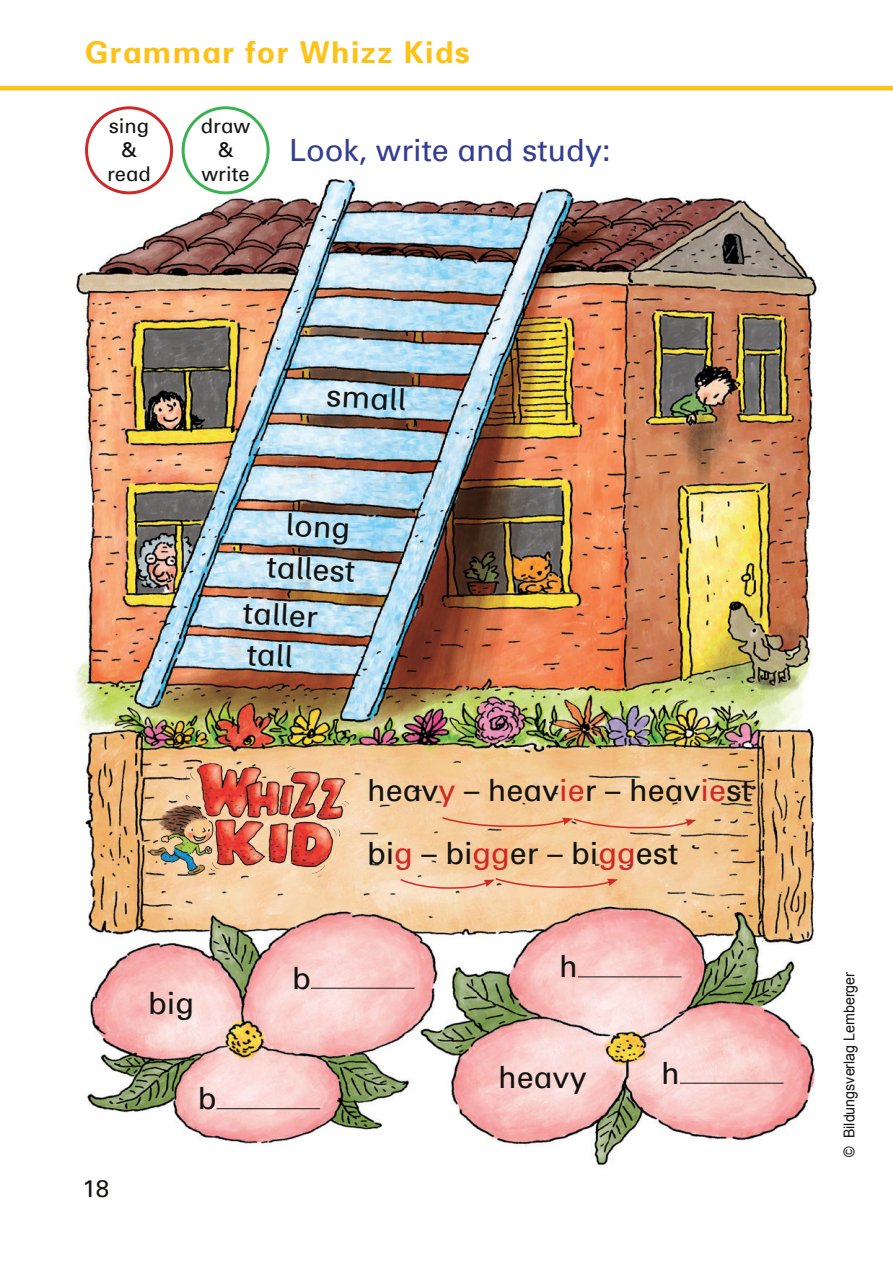
<style>
.page{position:relative;width:893px;height:1263px;background:#fff}
.page>*{position:absolute;margin:0;border:0;box-sizing:border-box;transform-origin:0 0}
.t1{font:30.6px/63.8px "KWB";color:#121311}
.t2{font:30.6px "KWB";color:#343e91}
.t3{font:700 30px "KWB";letter-spacing:.05em;color:#fec115}
.t4{font:24px "KWB";color:#121311}
.t5{font:20.25px/24.3px "KWB";color:#121311;text-align:center}
.t6{font:15px "Arial";color:#121311;scale:.95 1}
.s1{color:#d02727}
</style>
<div class="page">
<img style="left:74px;top:168px;width:745px;height:998px">
<hr style="left:0;top:86px;width:893px;height:4px;background:#fec115">
<hr style="left:578px;top:976px;width:104px;height:1px;background:#121311">
<hr style="left:680px;top:1083px;width:104px;height:1px;background:#121311">
<hr style="left:311px;top:988px;width:104px;height:1px;background:#121311">
<hr style="left:216px;top:1108px;width:104px;height:1px;background:#121311">
<img style="left:148px;top:760px;width:205px;height:119px">
<svg style="left:399px;top:877px;width:219px;height:12px;background:#f0bb99"></svg>
<svg style="left:441px;top:816px;width:255px;height:13px;background:#efb78d"></svg>
<div style="left:182px;top:106px;width:88px;height:88px;border:3px solid #38b350;border-radius:50%"></div>
<div style="left:85px;top:106px;width:88px;height:88px;border:3px solid #d02727;border-radius:50%"></div>
<p class="t3" style="left:85px;top:35px;width:386px">Grammar for Whizz Kids</p>
<p class="t5" style="left:107px;top:113px;width:45px">sing &amp; read</p>
<p class="t5" style="left:201px;top:113px;width:51px">draw &amp; write</p>
<p class="t2" style="left:289px;top:131px;width:323px">Look, write and study:</p>
<p class="t1" style="left:328px;top:363px;width:81px;rotate:3deg">small</p>
<p class="t1" style="left:287px;top:492px;width:66px;rotate:3deg">long</p>
<p class="t1" style="left:268px;top:534px;width:90px;rotate:3deg">tallest</p>
<p class="t1" style="left:245px;top:580px;width:76px;rotate:3deg">taller</p>
<p class="t1" style="left:249px;top:622px;width:47px;rotate:3deg">tall</p>
<p class="t4" style="left:82px;top:1174px;width:28px">18</p>
<p class="t1" style="left:148px;top:971px;width:47px">big</p>
<p class="t1" style="left:198px;top:1066px;width:20px">b</p>
<p class="t1" style="left:292px;top:945px;width:20px">b</p>
<p class="t1" style="left:367px;top:757px;width:386px">heav<span class="s1">y</span> – heav<span class="s1">ie</span>r – heav<span class="s1">ie</span>st bi<span class="s1">g</span> – bi<span class="s1">gg</span>er – bi<span class="s1">gg</span>est</p>
<p class="t1" style="left:559px;top:934px;width:20px">h</p>
<p class="t1" style="left:498px;top:1044px;width:90px">heavy</p>
<p class="t1" style="left:661px;top:1040px;width:20px">h</p>
<p class="t6" style="left:839px;top:1157px;width:196px;rotate:-90deg">© Bildungsverlag Lemberger</p>
</div>
